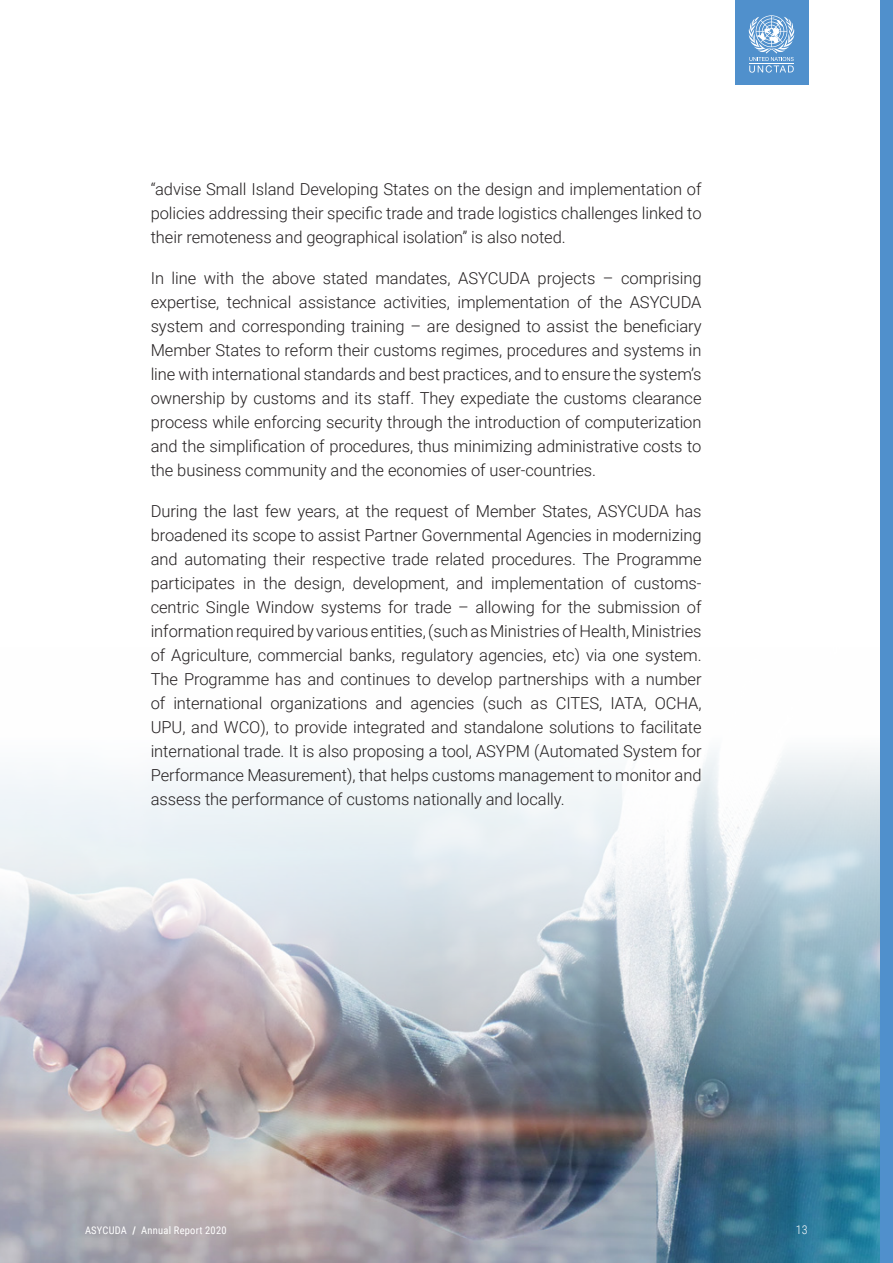
<style>
.page{position:relative;width:893px;height:1263px;background:#fff}
.page>*{position:absolute;margin:0;border:0;box-sizing:border-box;transform-origin:0 0}
.t1{font:300 16.5px/24px "Roboto";letter-spacing:-.005em;color:#231f20;text-align:justify}
.t2{font:300 12px "Roboto Condensed";color:#fff}
.t3{font:10.5px "Roboto Condensed";letter-spacing:.02em;color:#fff}
.s1{font-weight:700}
</style>
<div class="page">
<img style="left:0;top:648px;width:881px;height:615px">
<div style="left:881px;top:0;width:12px;height:1263px;background:#5090cc"></div>
<div style="left:735px;top:0;width:73px;height:84px;background:#5090cc"></div>
<svg style="left:748px;top:15px;width:47px;height:58px"></svg>
<p class="t1" style="left:151px;top:177px;width:552px">“advise Small Island Developing States on the design and implementation of policies addressing their specific trade and trade logistics challenges linked to their remoteness and geographical isolation” is also noted.</p>
<p class="t1" style="left:151px;top:266px;width:552px">In line with the above stated mandates, ASYCUDA projects – comprising expertise, technical assistance activities, implementation of the ASYCUDA system and corresponding training – are designed to assist the beneficiary Member States to reform their customs regimes, procedures and systems in line with international standards and best practices, and to ensure the system’s ownership by customs and its staff. They expediate the customs clearance process while enforcing security through the introduction of computerization and the simplification of procedures, thus minimizing administrative costs to the business community and the economies of user-countries.</p>
<p class="t1" style="left:151px;top:499px;width:552px">During the last few years, at the request of Member States, ASYCUDA has broadened its scope to assist Partner Governmental Agencies in modernizing and automating their respective trade related procedures. The Programme participates in the design, development, and implementation of customs&shy;centric Single Window systems for trade – allowing for the submission of information required by various entities, (such as Ministries of Health, Ministries of Agriculture, commercial banks, regulatory agencies, etc) via one system.<br>The Programme has and continues to develop partnerships with a number of international organizations and agencies (such as CITES, IATA, OCHA, UPU, and WCO), to provide integrated and standalone solutions to facilitate international trade. It is also proposing a tool, ASYPM (Automated System for Performance Measurement), that helps customs management to monitor and assess the performance of customs nationally and locally.</p>
<p class="t3" style="left:85px;top:1223px;width:143px">ASYCUDA <span class="s1">/</span> Annual Report 2020</p>
<p class="t2" style="left:796px;top:1221px;width:13px">13</p>
</div>
